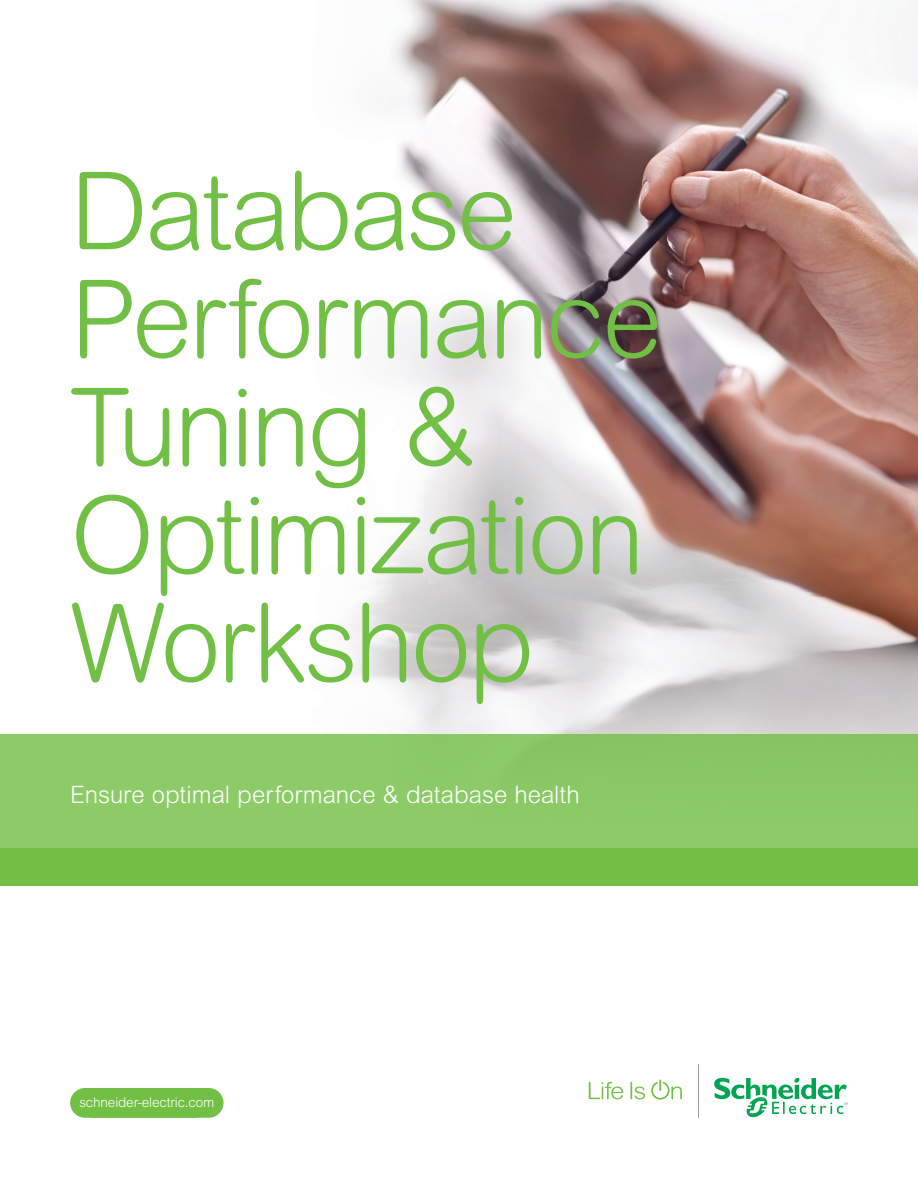
<style>
.page{position:relative;width:918px;height:1188px;background:#fff}
.page>*{position:absolute;margin:0;border:0;box-sizing:border-box;transform-origin:0 0}
.cover_header{font:300 108px/108px "Arial Rounded MT Std";letter-spacing:-.03em;color:#71bf44}
.cover_intro_text{font:300 24px "Arial Rounded MT Std";color:#fff}
.t1{font:300 13.5px "Arial MT Std";letter-spacing:-.01em;color:#fff}
</style>
<div class="page">
<svg style="left:70px;top:1088px;width:154px;height:30px;background:#78c24d"></svg>
<svg style="left:589px;top:1082px;width:34px;height:17px"></svg>
<svg style="left:630px;top:1082px;width:15px;height:17px"></svg>
<svg style="left:651px;top:1080px;width:31px;height:20px"></svg>
<hr style="left:698px;top:1064px;width:1px;height:54px;background:#959ea4">
<svg style="left:714px;top:1078px;width:134px;height:40px"></svg>
<img style="left:0;top:0;width:918px;height:735px">
<div style="left:0;top:848px;width:918px;height:38px;background:#71bf44"></div>
<div style="left:0;top:735px;width:918px;height:113px;background:#8ccb68"></div>
<p class="cover_header" style="left:70px;top:158px;width:594px">Database<br>Performance<br>Tuning &amp;<br>Optimization<br>Workshop</p>
<p class="cover_intro_text" style="left:70px;top:781px;width:511px">Ensure optimal performance &amp; database health</p>
<p class="t1" style="left:79px;top:1095px;width:136px">schneider-electric.com</p>
</div>
